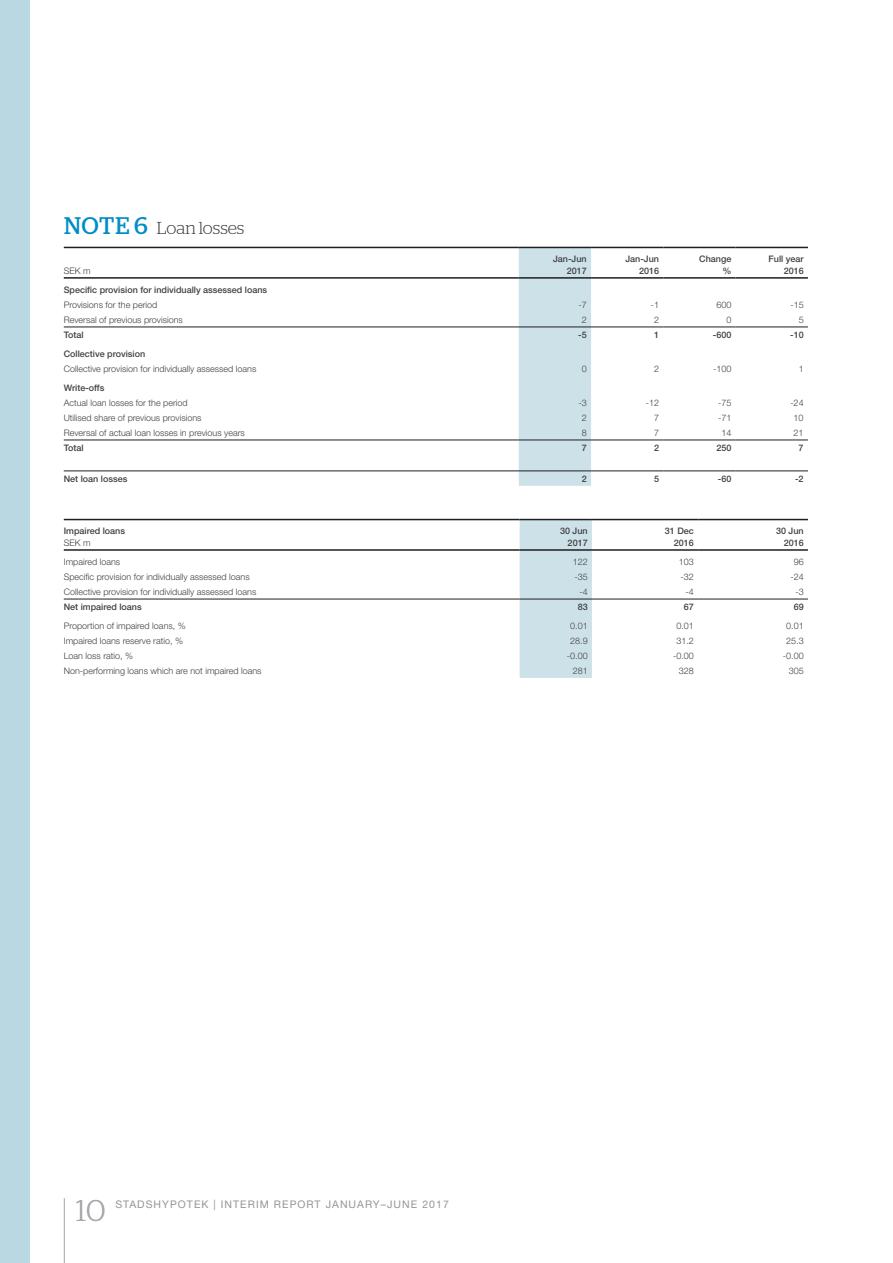
<style>
.page{position:relative;width:893px;height:1263px;background:#fff}
.page>*{position:absolute;margin:0;border:0;box-sizing:border-box;transform-origin:0 0}
.t1{font:300 30px "Stag";color:#a7a9ac}
.t2{font:300 17.25px "Stag";color:#404042}
.t3{font:10.5px "Helvetica Neue LT Pro";letter-spacing:.1em;color:#939598}
.t4{font:300 9px "Helvetica Neue LT Pro";color:#404042}
.t5{font:500 9px/11.2px "Helvetica Neue LT Pro";color:#404042;text-align:right}
.s1{font-weight:400;font-size:24px;color:#008dc7}
</style>
<div class="page">
<hr style="left:64px;top:1198px;width:1px;height:65px;background:#a7a9ac">
<div style="left:0;top:0;width:30px;height:1263px;background:#bad8e1"></div>
<div style="left:519px;top:248px;width:72px;height:238px;background:#cde2e8"></div>
<hr style="left:64px;top:247px;width:455px;height:1px;background:#221e1f">
<hr style="left:519px;top:247px;width:72px;height:1px;background:#221e1f">
<hr style="left:591px;top:247px;width:72px;height:1px;background:#221e1f">
<hr style="left:663px;top:247px;width:73px;height:1px;background:#221e1f">
<hr style="left:64px;top:277px;width:455px;height:2px;background:#221e1f">
<hr style="left:519px;top:277px;width:72px;height:2px;background:#221e1f">
<hr style="left:591px;top:277px;width:72px;height:2px;background:#221e1f">
<hr style="left:663px;top:277px;width:73px;height:2px;background:#221e1f">
<hr style="left:64px;top:327px;width:455px;height:1px;background:#221e1f">
<hr style="left:519px;top:327px;width:72px;height:1px;background:#221e1f">
<hr style="left:591px;top:327px;width:72px;height:1px;background:#221e1f">
<hr style="left:663px;top:327px;width:73px;height:1px;background:#221e1f">
<hr style="left:64px;top:440px;width:455px;height:1px;background:#221e1f">
<hr style="left:519px;top:440px;width:72px;height:1px;background:#221e1f">
<hr style="left:591px;top:440px;width:72px;height:1px;background:#221e1f">
<hr style="left:663px;top:440px;width:73px;height:1px;background:#221e1f">
<hr style="left:64px;top:470px;width:455px;height:1px;background:#221e1f">
<hr style="left:519px;top:470px;width:72px;height:1px;background:#221e1f">
<hr style="left:591px;top:470px;width:72px;height:1px;background:#221e1f">
<hr style="left:663px;top:470px;width:73px;height:1px;background:#221e1f">
<hr style="left:736px;top:327px;width:72px;height:1px;background:#221e1f">
<hr style="left:736px;top:440px;width:72px;height:1px;background:#221e1f">
<hr style="left:736px;top:470px;width:72px;height:1px;background:#221e1f">
<hr style="left:736px;top:247px;width:72px;height:1px;background:#221e1f">
<hr style="left:736px;top:277px;width:72px;height:2px;background:#221e1f">
<div style="left:520px;top:520px;width:72px;height:158px;background:#cde2e8"></div>
<hr style="left:64px;top:519px;width:456px;height:1px;background:#221e1f">
<hr style="left:520px;top:519px;width:72px;height:1px;background:#221e1f">
<hr style="left:698px;top:519px;width:110px;height:1px;background:#221e1f">
<hr style="left:64px;top:549px;width:456px;height:2px;background:#221e1f">
<hr style="left:520px;top:549px;width:72px;height:2px;background:#221e1f">
<hr style="left:698px;top:549px;width:110px;height:2px;background:#221e1f">
<hr style="left:592px;top:599px;width:106px;height:1px;background:#221e1f">
<hr style="left:64px;top:599px;width:456px;height:1px;background:#221e1f">
<hr style="left:520px;top:599px;width:72px;height:1px;background:#221e1f">
<hr style="left:698px;top:599px;width:110px;height:1px;background:#221e1f">
<hr style="left:592px;top:519px;width:106px;height:1px;background:#221e1f">
<hr style="left:592px;top:549px;width:106px;height:2px;background:#221e1f">
<h2 class="t2" style="left:64px;top:218px;width:182px"><span class="s1">NOTE 6</span> Loan losses</h2>
<p class="t4" style="left:64px;top:265px;width:28px">SEK m</p>
<p class="t5" style="left:553px;top:253px;width:35px">Jan-Jun<br>2017</p>
<p class="t5" style="left:625px;top:253px;width:35px">Jan-Jun<br>2016</p>
<p class="t5" style="left:699px;top:253px;width:34px">Change %</p>
<p class="t5" style="left:768px;top:253px;width:37px">Full year<br>2016</p>
<p class="t5" style="left:64px;top:284px;width:205px">Specific provision for individually assessed loans</p>
<p class="t4" style="left:64px;top:299px;width:95px">Provisions for the period</p>
<p class="t4" style="left:578px;top:299px;width:10px">-7</p>
<p class="t4" style="left:651px;top:299px;width:10px">-1</p>
<p class="t4" style="left:716px;top:299px;width:17px">600</p>
<p class="t4" style="left:790px;top:299px;width:15px">-15</p>
<p class="t4" style="left:64px;top:314px;width:121px">Reversal of previous provisions</p>
<p class="t4" style="left:582px;top:314px;width:7px">2</p>
<p class="t4" style="left:654px;top:314px;width:7px">2</p>
<p class="t4" style="left:726px;top:314px;width:7px">0</p>
<p class="t4" style="left:799px;top:314px;width:7px">5</p>
<p class="t5" style="left:64px;top:329px;width:21px">Total</p>
<p class="t5" style="left:578px;top:329px;width:10px">-5</p>
<p class="t5" style="left:654px;top:329px;width:7px">1</p>
<p class="t5" style="left:713px;top:329px;width:20px">-600</p>
<p class="t5" style="left:790px;top:329px;width:15px">-10</p>
<p class="t5" style="left:64px;top:348px;width:83px">Collective provision</p>
<p class="t4" style="left:64px;top:363px;width:194px">Collective provision for individually assessed loans</p>
<p class="t4" style="left:582px;top:363px;width:7px">0</p>
<p class="t4" style="left:654px;top:363px;width:7px">2</p>
<p class="t4" style="left:713px;top:363px;width:20px">-100</p>
<p class="t4" style="left:799px;top:363px;width:7px">1</p>
<p class="t5" style="left:64px;top:382px;width:42px">Write-offs</p>
<p class="t4" style="left:64px;top:397px;width:126px">Actual loan losses for the period</p>
<p class="t4" style="left:578px;top:397px;width:10px">-3</p>
<p class="t4" style="left:646px;top:397px;width:15px">-12</p>
<p class="t4" style="left:718px;top:397px;width:15px">-75</p>
<p class="t4" style="left:790px;top:397px;width:15px">-24</p>
<p class="t4" style="left:64px;top:412px;width:139px">Utilised share of previous provisions</p>
<p class="t4" style="left:582px;top:412px;width:7px">2</p>
<p class="t4" style="left:654px;top:412px;width:7px">7</p>
<p class="t4" style="left:718px;top:412px;width:15px">-71</p>
<p class="t4" style="left:794px;top:412px;width:12px">10</p>
<p class="t4" style="left:64px;top:427px;width:183px">Reversal of actual loan losses in previous years</p>
<p class="t4" style="left:582px;top:427px;width:7px">8</p>
<p class="t4" style="left:654px;top:427px;width:7px">7</p>
<p class="t4" style="left:721px;top:427px;width:12px">14</p>
<p class="t4" style="left:794px;top:427px;width:12px">21</p>
<p class="t5" style="left:64px;top:442px;width:21px">Total</p>
<p class="t5" style="left:582px;top:442px;width:7px">7</p>
<p class="t5" style="left:654px;top:442px;width:7px">2</p>
<p class="t5" style="left:716px;top:442px;width:17px">250</p>
<p class="t5" style="left:799px;top:442px;width:7px">7</p>
<p class="t5" style="left:64px;top:473px;width:65px">Net loan losses</p>
<p class="t5" style="left:582px;top:473px;width:7px">2</p>
<p class="t5" style="left:654px;top:473px;width:7px">5</p>
<p class="t5" style="left:718px;top:473px;width:15px">-60</p>
<p class="t5" style="left:795px;top:473px;width:10px">-2</p>
<p class="t5" style="left:64px;top:525px;width:63px">Impaired loans</p>
<p class="t4" style="left:64px;top:537px;width:28px">SEK m</p>
<p class="t5" style="left:560px;top:525px;width:29px">30 Jun<br>2017</p>
<p class="t5" style="left:665px;top:525px;width:31px">31 Dec<br>2016</p>
<p class="t5" style="left:776px;top:525px;width:29px">30 Jun<br>2016</p>
<p class="t4" style="left:64px;top:556px;width:58px">Impaired loans</p>
<p class="t4" style="left:573px;top:556px;width:17px">122</p>
<p class="t4" style="left:679px;top:556px;width:17px">103</p>
<p class="t4" style="left:794px;top:556px;width:12px">96</p>
<p class="t4" style="left:64px;top:571px;width:188px">Specific provision for individually assessed loans</p>
<p class="t4" style="left:574px;top:571px;width:15px">-35</p>
<p class="t4" style="left:681px;top:571px;width:15px">-32</p>
<p class="t4" style="left:790px;top:571px;width:15px">-24</p>
<p class="t4" style="left:64px;top:586px;width:194px">Collective provision for individually assessed loans</p>
<p class="t4" style="left:579px;top:586px;width:10px">-4</p>
<p class="t4" style="left:686px;top:586px;width:10px">-4</p>
<p class="t4" style="left:795px;top:586px;width:10px">-3</p>
<p class="t5" style="left:64px;top:601px;width:80px">Net impaired loans</p>
<p class="t5" style="left:578px;top:601px;width:12px">83</p>
<p class="t5" style="left:684px;top:601px;width:12px">67</p>
<p class="t5" style="left:794px;top:601px;width:12px">69</p>
<p class="t4" style="left:64px;top:620px;width:124px">Proportion of impaired loans, %</p>
<p class="t4" style="left:570px;top:620px;width:19px">0.01</p>
<p class="t4" style="left:676px;top:620px;width:19px">0.01</p>
<p class="t4" style="left:786px;top:620px;width:19px">0.01</p>
<p class="t4" style="left:64px;top:635px;width:121px">Impaired loans reserve ratio, %</p>
<p class="t4" style="left:570px;top:635px;width:19px">28.9</p>
<p class="t4" style="left:676px;top:635px;width:19px">31.2</p>
<p class="t4" style="left:786px;top:635px;width:19px">25.3</p>
<p class="t4" style="left:64px;top:650px;width:71px">Loan loss ratio, %</p>
<p class="t4" style="left:567px;top:650px;width:22px">-0.00</p>
<p class="t4" style="left:673px;top:650px;width:22px">-0.00</p>
<p class="t4" style="left:783px;top:650px;width:22px">-0.00</p>
<p class="t4" style="left:64px;top:665px;width:199px">Non-performing loans which are not impaired loans</p>
<p class="t4" style="left:573px;top:665px;width:17px">281</p>
<p class="t4" style="left:679px;top:665px;width:17px">328</p>
<p class="t4" style="left:789px;top:665px;width:17px">305</p>
<h1 class="t1" style="left:76px;top:1193px;width:31px">10</h1>
<p class="t3" style="left:115px;top:1197px;width:335px">STADSHYPOTEK | INTERIM REPORT JANUARY–JUNE 2017</p>
</div>
